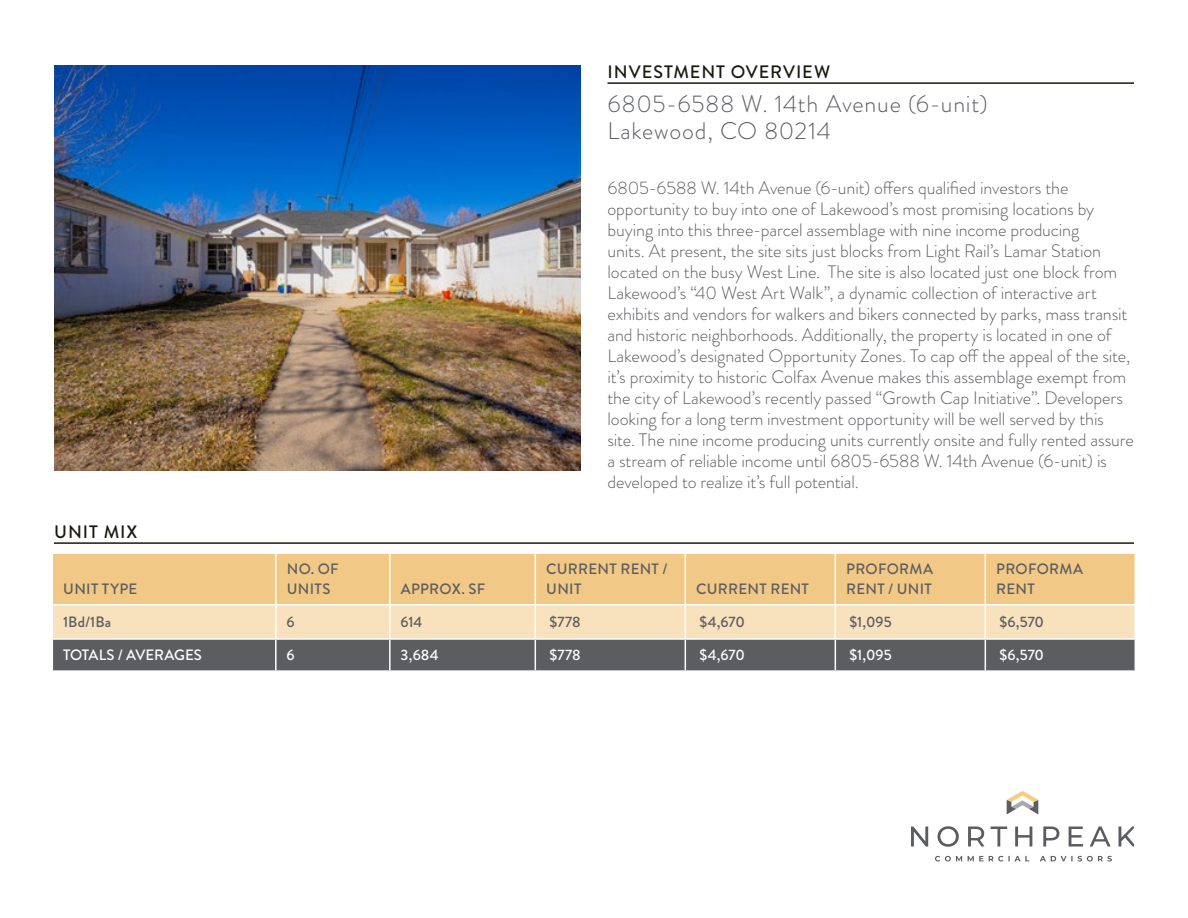
<style>
.page{position:relative;width:1188px;height:918px;background:#fff}
.page>*{position:absolute;margin:0;border:0;box-sizing:border-box;transform-origin:0 0}
.Intro{font:300 24px "Brandon Grotesque";letter-spacing:.03em;color:#5b5d61}
.Body{font:300 18px/21px "Brandon Grotesque";letter-spacing:-.005em;color:#5b5d61}
.Subhead{font:500 18px "Brandon Grotesque";letter-spacing:.05em;color:#19190f}
.Body_bold{font:500 15px/19.5px "Brandon Grotesque";letter-spacing:.02em;color:#5b5d61}
.Body-2{font:500 15px "Brandon Grotesque";color:#fff}
.Body-3{font:500 15px "Brandon Grotesque";letter-spacing:-.005em;color:#5b5d61}
</style>
<div class="page">
<svg style="left:1007px;top:791px;width:31px;height:23px"></svg>
<svg style="left:911px;top:827px;width:17px;height:20px"></svg>
<svg style="left:938px;top:826px;width:21px;height:21px"></svg>
<svg style="left:968px;top:827px;width:17px;height:20px"></svg>
<svg style="left:991px;top:827px;width:16px;height:20px"></svg>
<svg style="left:1015px;top:827px;width:17px;height:20px"></svg>
<svg style="left:1043px;top:827px;width:16px;height:20px"></svg>
<svg style="left:1069px;top:827px;width:14px;height:20px"></svg>
<svg style="left:1090px;top:827px;width:21px;height:20px"></svg>
<svg style="left:1119px;top:827px;width:15px;height:20px"></svg>
<svg style="left:935px;top:856px;width:177px;height:6px"></svg>
<hr style="left:608px;top:82px;width:526px;height:2px;background:#19190f">
<img style="left:54px;top:65px;width:526px;height:405px">
<div style="left:53px;top:554px;width:1082px;height:50px;background:#f1c885"></div>
<svg style="left:53px;top:606px;width:1082px;height:64px;background:#aca190"></svg>
<hr style="left:275px;top:606px;width:2px;height:32px;background:#fff">
<hr style="left:389px;top:606px;width:2px;height:32px;background:#fff">
<hr style="left:535px;top:606px;width:1px;height:32px;background:#fff">
<hr style="left:685px;top:606px;width:1px;height:32px;background:#fff">
<hr style="left:835px;top:606px;width:1px;height:32px;background:#fff">
<hr style="left:985px;top:606px;width:1px;height:32px;background:#fff">
<hr style="left:52px;top:638px;width:224px;height:2px;background:#fff">
<hr style="left:276px;top:638px;width:114px;height:2px;background:#fff">
<hr style="left:275px;top:640px;width:2px;height:30px;background:#fff">
<hr style="left:390px;top:638px;width:145px;height:2px;background:#fff">
<hr style="left:389px;top:640px;width:2px;height:30px;background:#fff">
<hr style="left:535px;top:638px;width:150px;height:2px;background:#fff">
<hr style="left:535px;top:640px;width:1px;height:30px;background:#fff">
<hr style="left:685px;top:638px;width:150px;height:2px;background:#fff">
<hr style="left:685px;top:640px;width:1px;height:30px;background:#fff">
<hr style="left:835px;top:638px;width:150px;height:2px;background:#fff">
<hr style="left:835px;top:640px;width:1px;height:30px;background:#fff">
<hr style="left:985px;top:638px;width:151px;height:2px;background:#fff">
<hr style="left:985px;top:640px;width:1px;height:30px;background:#fff">
<hr style="left:389px;top:554px;width:2px;height:50px;background:#fff">
<hr style="left:535px;top:554px;width:1px;height:50px;background:#fff">
<hr style="left:685px;top:554px;width:1px;height:50px;background:#fff">
<hr style="left:835px;top:554px;width:1px;height:50px;background:#fff">
<hr style="left:985px;top:554px;width:1px;height:50px;background:#fff">
<hr style="left:275px;top:554px;width:2px;height:50px;background:#fff">
<hr style="left:54px;top:542px;width:1080px;height:2px;background:#19190f">
<p class="Subhead" style="left:54px;top:519px;width:85px">UNIT MIX</p>
<p class="Body_bold" style="left:63px;top:579px;width:76px">UNIT TYPE</p>
<p class="Body_bold" style="left:287px;top:560px;width:53px">NO. OF<br>UNITS</p>
<p class="Body_bold" style="left:401px;top:579px;width:86px">APPROX. SF</p>
<p class="Subhead" style="left:608px;top:59px;width:224px">INVESTMENT OVERVIEW</p>
<p class="Intro" style="left:608px;top:87px;width:382px">6805-6588 W. 14th Avenue (6-unit)</p>
<p class="Intro" style="left:608px;top:114px;width:225px">Lakewood, CO 80214</p>
<p class="Body" style="left:608px;top:177px;width:528px">6805-6588 W. 14th Avenue (6-unit) offers qualified investors the opportunity to buy into one of Lakewood’s most promising locations by buying into this three-parcel assemblage with nine income producing<br>units. At present, the site sits just blocks from Light Rail’s Lamar Station located on the busy West Line. The site is also located just one block from Lakewood’s “40 West Art Walk”, a dynamic collection of interactive art exhibits and vendors for walkers and bikers connected by parks, mass transit and historic neighborhoods. Additionally, the property is located in one of Lakewood’s designated Opportunity Zones. To cap off the appeal of the site, it’s proximity to historic Colfax Avenue makes this assemblage exempt from the city of Lakewood’s recently passed “Growth Cap Initiative”. Developers looking for a long term investment opportunity will be well served by this site. The nine income producing units currently onsite and fully rented assure a stream of reliable income until 6805-6588 W. 14th Avenue (6-unit) is developed to realize it’s full potential.</p>
<p class="Body_bold" style="left:546px;top:560px;width:123px">CURRENT RENT /<br>UNIT</p>
<p class="Body_bold" style="left:696px;top:579px;width:114px">CURRENT RENT</p>
<p class="Body_bold" style="left:846px;top:560px;width:88px">PROFORMA<br>RENT / UNIT</p>
<p class="Body_bold" style="left:996px;top:560px;width:88px">PROFORMA<br>RENT</p>
<p class="Body-3" style="left:63px;top:612px;width:50px">1Bd/1Ba</p>
<p class="Body-3" style="left:287px;top:612px;width:10px">6</p>
<p class="Body-3" style="left:401px;top:612px;width:23px">614</p>
<p class="Body-3" style="left:549px;top:612px;width:33px">$778</p>
<p class="Body-3" style="left:699px;top:612px;width:47px">$4,670</p>
<p class="Body-3" style="left:849px;top:612px;width:44px">$1,095</p>
<p class="Body-3" style="left:999px;top:612px;width:46px">$6,570</p>
<p class="Body-2" style="left:63px;top:645px;width:140px">TOTALS / AVERAGES</p>
<p class="Body-2" style="left:287px;top:645px;width:10px">6</p>
<p class="Body-2" style="left:401px;top:645px;width:40px">3,684</p>
<p class="Body-2" style="left:549px;top:645px;width:33px">$778</p>
<p class="Body-2" style="left:699px;top:645px;width:47px">$4,670</p>
<p class="Body-2" style="left:849px;top:645px;width:44px">$1,095</p>
<p class="Body-2" style="left:999px;top:645px;width:46px">$6,570</p>
</div>
